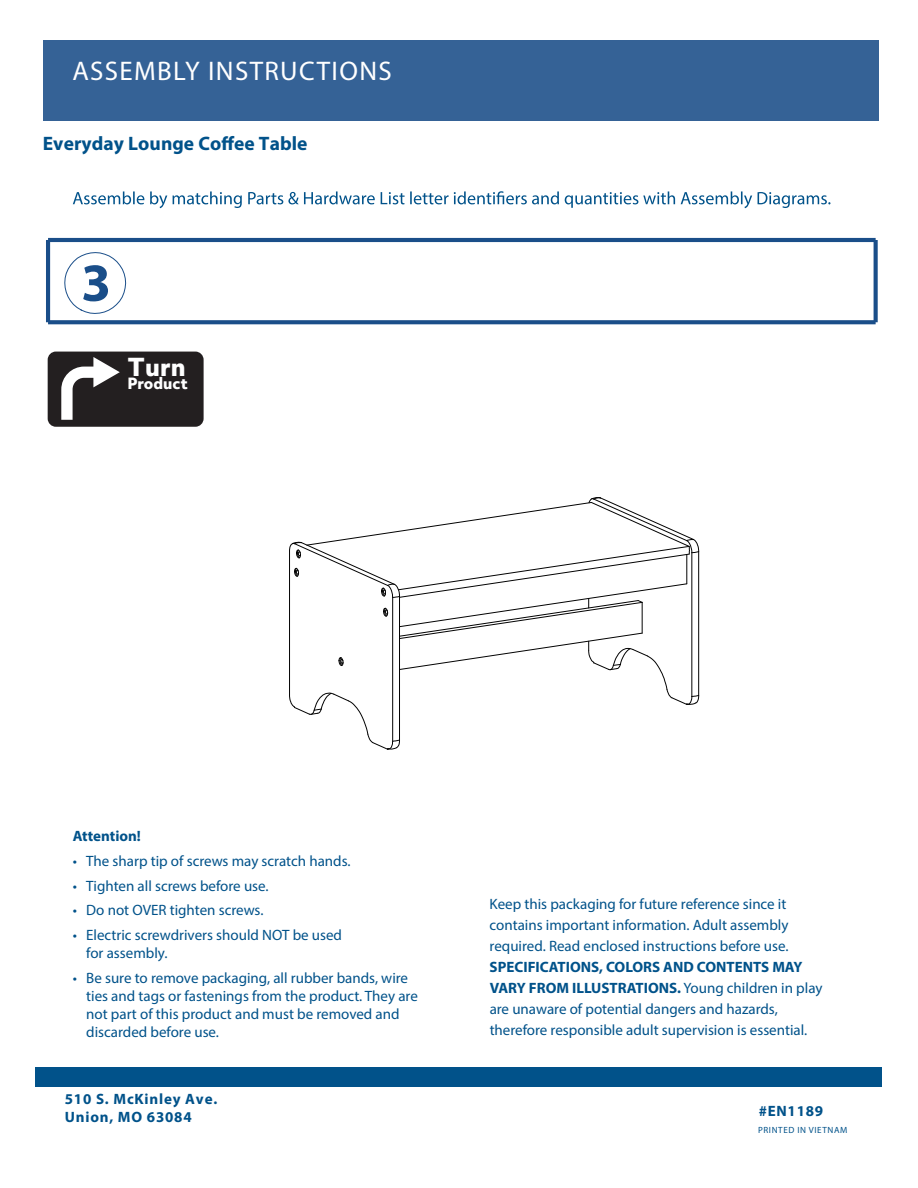
<style>
.page{position:relative;width:918px;height:1188px;background:#fff}
.page>*{position:absolute;margin:0;border:0;box-sizing:border-box;transform-origin:0 0}
.t1{font:700 54px "Myriad Pro";color:#1a4e89}
.t2{font:27px "Myriad Pro";letter-spacing:.05em;color:#fff}
.t3{font:800 23.85px "Objektiv Mk 3";color:#fff}
.t4{font:700 19.5px "Myriad Pro";letter-spacing:.005em;color:#01528a}
.t5{font:15px/21px "Myriad Pro";color:#01528a}
.t6{font:700 15px/18px "Myriad Pro";letter-spacing:.055em;color:#01528a}
.t7{font:700 15px "Myriad Pro";color:#01528a}
.t8{font:800 14.85px "Objektiv Mk 3";color:#fff}
.t9{font:9px "Myriad Pro";letter-spacing:.07em;color:#01528a}
.s1{font-weight:700}
</style>
<div class="page">
<div style="left:43px;top:40px;width:836px;height:82px;background:#356296"></div>
<div style="left:36px;top:1067px;width:846px;height:19px;background:#01528a"></div>
<svg style="left:73px;top:191px;width:757px;height:17px"></svg>
<svg style="left:874px;top:240px;width:4px;height:82px"></svg>
<svg style="left:48px;top:320px;width:828px;height:4px;background:#24568e"></svg>
<hr style="left:46px;top:240px;width:4px;height:82px;background:#1a4e89">
<hr style="left:48px;top:238px;width:828px;height:4px;background:#1a4e89">
<svg style="left:64px;top:252px;width:62px;height:62px"></svg>
<svg style="left:289px;top:497px;width:411px;height:253px"></svg>
<div style="left:48px;top:352px;width:156px;height:75px;background:#231f20;border-radius:8px"></div>
<svg style="left:61px;top:357px;width:59px;height:63px"></svg>
<h2 class="t2" style="left:72px;top:54px;width:321px">ASSEMBLY INSTRUCTIONS</h2>
<h3 class="t4" style="left:43px;top:130px;width:266px">Everyday Lounge Coffee Table</h3>
<h1 class="t1" style="left:81px;top:247px;width:31px">3</h1>
<h3 class="t3" style="left:127px;top:349px;width:60px">Turn</h3>
<p class="t8" style="left:127px;top:373px;width:62px">Product</p>
<p class="t7" style="left:73px;top:826px;width:70px">Attention!</p>
<p class="t5" style="left:73px;top:850px;width:279px">• The sharp tip of screws may scratch hands.</p>
<p class="t5" style="left:73px;top:875px;width:197px">• Tighten all screws before use.</p>
<p class="t5" style="left:73px;top:900px;width:192px">• Do not OVER tighten screws.</p>
<p class="t5" style="left:86px;top:926px;width:257px;line-height:18px;text-indent:-14px">• Electric screwdrivers should NOT be used for assembly.</p>
<p class="t5" style="left:86px;top:969px;width:333px;line-height:18px;text-indent:-14px">• Be sure to remove packaging, all rubber bands, wire ties and tags or fastenings from the product. They are not part of this product and must be removed and discarded before use.</p>
<p class="t6" style="left:65px;top:1089px;width:154px">510 S. McKinley Ave.<br>Union, MO 63084</p>
<p class="t5" style="left:490px;top:893px;width:300px">Keep this packaging for future reference since it contains important information. Adult assembly required. Read enclosed instructions before use.</p>
<p class="t5" style="left:490px;top:956px;width:334px"><span class="s1">SPECIFICATIONS, COLORS AND CONTENTS MAY VARY FROM ILLUSTRATIONS.</span> Young children in play are unaware of potential dangers and hazards, therefore responsible adult supervision is essential.</p>
<p class="t6" style="left:759px;top:1101px;width:66px">#EN1189</p>
<p class="t9" style="left:758px;top:1125px;width:91px">PRINTED IN VIETNAM</p>
</div>
